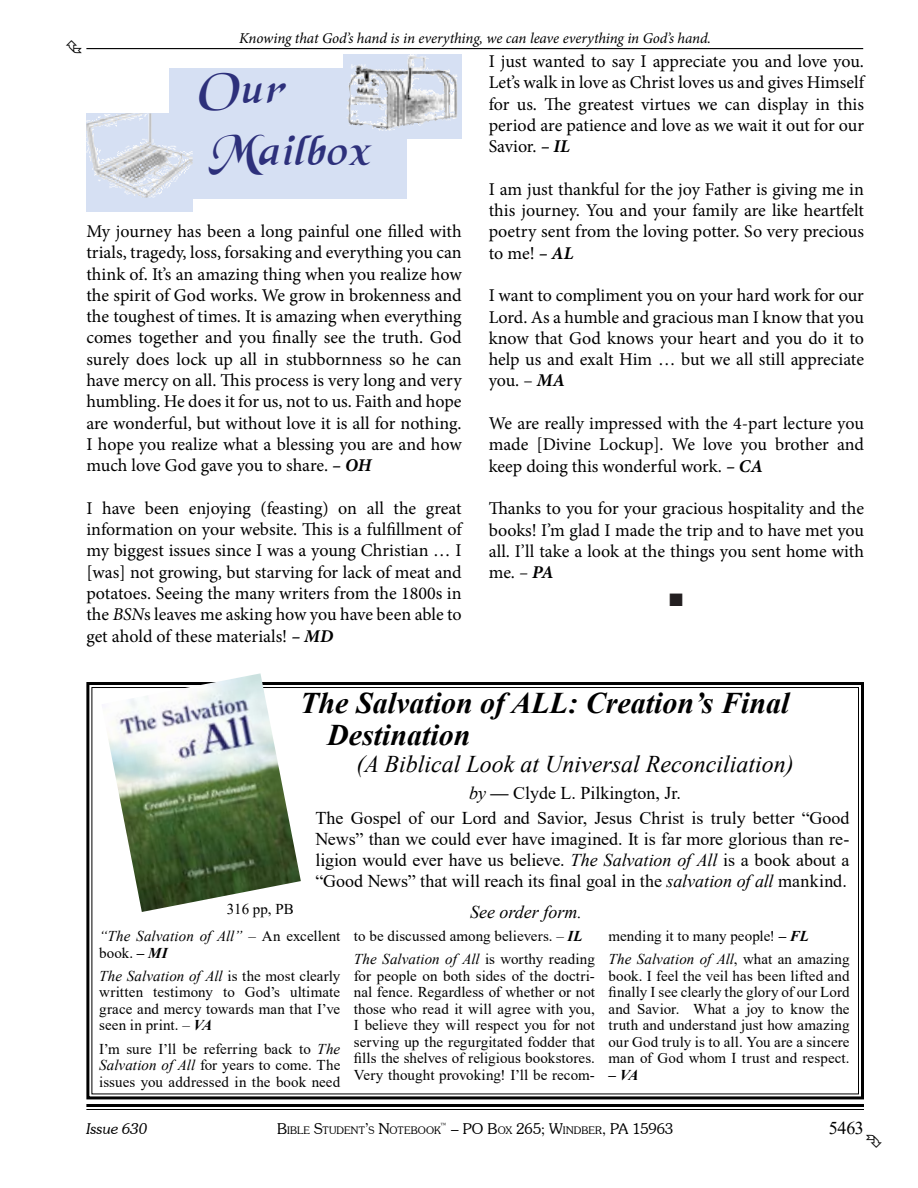
<style>
.page{position:relative;width:918px;height:1188px;background:#fff}
.page>*{position:absolute;margin:0;border:0;box-sizing:border-box;transform-origin:0 0}
.t1{font:italic 45px/62.1px "Black Chancery";color:#2d307b}
.t2{font:italic 700 30px/31.5px "Times New Roman";color:#000}
.t3{font:italic 24px "Times New Roman";color:#000}
.t4{font:18px/21.3px "Minion Pro";letter-spacing:-.005em;color:#000;text-align:justify}
.t5{font:18px/21px "Times New Roman";color:#000}
.t6{font:italic 18px "Times New Roman";color:#000}
.t7{font:15px/16.5px "Times New Roman";letter-spacing:.005em;color:#000;text-align:justify}
.t8{font:italic 15px "Minion Pro";letter-spacing:-.005em;color:#000}
.t9{font:italic 15px/16.5px "Times New Roman";letter-spacing:.005em;color:#000}
.t10{font:300 15px "Souvenir IT Cby BT";color:#000}
.t11{font:italic 300 15px "Souvenir IT Cby BT";letter-spacing:.01em;color:#000}
.t12{font:italic 700 15px "Times New Roman";color:#000}
.t13{font:300 10.5px "Souvenir IT Cby BT";letter-spacing:.015em;color:#000}
.t14{font:300 8.7px "Souvenir IT Cby BT";color:#000}
.s1{font-weight:700;font-style:italic}
.s2{font-style:italic}
.s3{font-weight:700}
.s4{font-style:normal}
.s5{font-size:15px}
.s6{font-size:10.5px}
</style>
<div class="page">
<hr style="left:86px;top:1104px;width:778px;height:3px;background:#000">
<hr style="left:86px;top:1109px;width:778px;height:1px;background:#000">
<hr style="left:86px;top:48px;width:777px;height:1px;background:#000">
<svg style="left:86px;top:682px;width:778px;height:418px"></svg>
<img style="left:101px;top:673px;width:200px;height:239px">
<div style="left:169px;top:68px;width:238px;height:130px;background:#d6e0f3"></div>
<svg style="left:86px;top:113px;width:107px;height:99px;fill:#d6e0f3"></svg>
<img style="left:86px;top:113px;width:64px;height:66px">
<svg style="left:343px;top:54px;width:119px;height:84px;fill:#d6e0f3"></svg>
<img style="left:346px;top:54px;width:88px;height:77px">
<p class="t8" style="left:239px;top:28px;width:473px">Knowing that God’s hand is in everything, we can leave everything in God’s hand.</p>
<h1 class="t1" style="left:210px;top:64px;width:173px;text-indent:-14px">Our<br>Mailbox</h1>
<p class="t4" style="left:86px;top:221px;width:377px">My journey has been a long painful one filled with trials, tragedy, loss, forsaking and everything you can think of. It’s an amazing thing when you realize how the spirit of God works. We grow in brokenness and the toughest of times. It is amazing when everything comes together and you finally see the truth. God surely does lock up all in stubbornness so he can have mercy on all. This process is very long and very humbling. He does it for us, not to us. Faith and hope are wonderful, but without love it is all for nothing.<br>I hope you realize what a blessing you are and how much love God gave you to share. <span class="s1">– OH</span></p>
<p class="t4" style="left:86px;top:497px;width:377px">I have been enjoying (feasting) on all the great information on your website. This is a fulfillment of my biggest issues since I was a young Christian … I [was] not growing, but starving for lack of meat and potatoes. Seeing the many writers from the 1800s in the <span class="s2">BSN</span>s leaves me asking how you have been able to get ahold of these materials! <span class="s1">– MD</span></p>
<p class="t4" style="left:489px;top:51px;width:377px">I just wanted to say I appreciate you and love you.<br>Let’s walk in love as Christ loves us and gives Himself for us. The greatest virtues we can display in this period are patience and love as we wait it out for our Savior. <span class="s1">– IL</span></p>
<p class="t4" style="left:489px;top:178px;width:377px">I am just thankful for the joy Father is giving me in this journey. You and your family are like heartfelt poetry sent from the loving potter. So very precious to me! <span class="s1">– AL</span></p>
<p class="t4" style="left:489px;top:285px;width:377px">I want to compliment you on your hard work for our Lord. As a humble and gracious man I know that you know that God knows your heart and you do it to help us and exalt Him … but we all still appreciate you. – <span class="s1">MA</span></p>
<p class="t4" style="left:489px;top:413px;width:377px">We are really impressed with the 4-part lecture you made [Divine Lockup]. We love you brother and keep doing this wonderful work. <span class="s1">– CA</span></p>
<p class="t4" style="left:489px;top:498px;width:377px">Thanks to you for your gracious hospitality and the books! I’m glad I made the trip and to have met you all. I’ll take a look at the things you sent home with me. <span class="s2">–</span> <span class="s1">PA</span></p>
<h2 class="t2" style="left:327px;top:687px;width:464px;text-indent:-27px">The Salvation of ALL: Creation’s Final<br>Destination</h2>
<h3 class="t3" style="left:356px;top:747px;width:439px">(A Biblical Look at Universal Reconciliation)</h3>
<p class="t5" style="left:315px;top:780px;width:536px;line-height:24.9px;text-indent:154px"><span class="s2">by</span> <span class="s3">—</span> Clyde L. Pilkington, Jr.<br>The Gospel of our Lord and Savior, Jesus Christ is truly better “Good</p>
<p class="t5" style="left:315px;top:828px;width:536px;text-align:justify">News” than we could ever have imagined. It is far more glorious than re&shy;ligion would ever have us believe. <span class="s2">The Salvation of All</span> is a book about a “Good News” that will reach its final goal in the <span class="s2">salvation of all</span> mankind.</p>
<p class="t9" style="left:99px;top:927px;width:243px">“The Salvation of All” <span class="s4">– An excellent book.</span> <span class="s3">– MI</span></p>
<p class="t7" style="left:99px;top:967px;width:243px"><span class="s2">The Salvation of All</span> is the most clearly written testimony to God’s ultimate grace and mercy towards man that I’ve seen in print. – <span class="s1">VA</span></p>
<p class="t7" style="left:99px;top:1040px;width:243px">I’m sure I’ll be referring back to <span class="s2">The Salvation of All</span> for years to come. The issues you addressed in the book need</p>
<p class="t7" style="left:227px;top:900px;width:69px">316 pp, PB</p>
<p class="t6" style="left:470px;top:899px;width:113px">See order form.</p>
<p class="t7" style="left:354px;top:924px;width:243px;line-height:23.2px">to be discussed among believers. – <span class="s1">IL<br></span><span class="s2">The Salvation of All</span> is worthy reading</p>
<p class="t7" style="left:354px;top:967px;width:243px">for people on both sides of the doctri&shy;nal fence. Regardless of whether or not those who read it will agree with you, I believe they will respect you for not serving up the regurgitated fodder that fills the shelves of religious bookstores.<br>Very thought provoking! I’ll be recom-</p>
<p class="t7" style="left:608px;top:924px;width:243px;line-height:23.2px">mending it to many people! <span class="s1">– FL<br></span><span class="s2">The Salvation of All</span>, what an amazing</p>
<p class="t7" style="left:608px;top:967px;width:243px">book. I feel the veil has been lifted and finally I see clearly the glory of our Lord and Savior. What a joy to know the truth and understand just how amazing our God truly is to all. You are a sincere man of God whom I trust and respect.</p>
<p class="t12" style="left:608px;top:1064px;width:31px">– VA</p>
<p class="t13" style="left:277px;top:1124px;width:165px"><span class="s5">B</span>IBLE <span class="s5">S</span>TUDENT<span class="s5">’</span>S <span class="s5">N</span>OTEBOOK</p>
<p class="t5" style="left:829px;top:1117px;width:37px">5463</p>
<p class="t14" style="left:440px;top:1121px;width:9px">™</p>
<p class="t11" style="left:86px;top:1119px;width:62px">Issue 630</p>
<p class="t10" style="left:451px;top:1119px;width:224px">– PO B<span class="s6">OX</span> 265; W<span class="s6">INDBER</span>, PA 15963</p>
</div>
